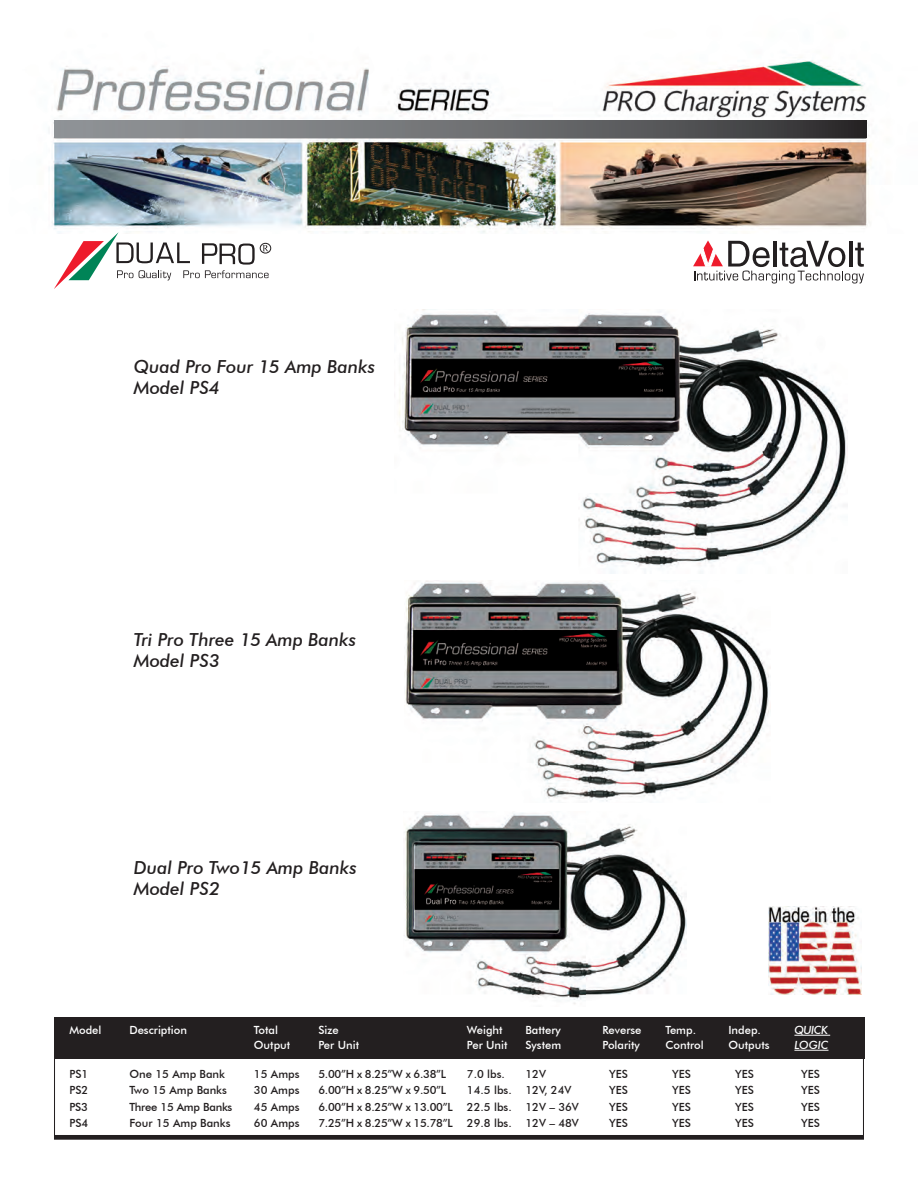
<style>
.page{position:relative;width:918px;height:1188px;background:#fff}
.page>*{position:absolute;margin:0;border:0;box-sizing:border-box;transform-origin:0 0}
.t1{font:italic 500 18px "Futura BT";color:#231f20}
.t2{font:500 11.25px "Futura BT";color:#231f20}
.t3{font:500 11.25px "Futura BT";color:#fff}
.t4{font:500 11.25px "Futura BT";letter-spacing:-.02em;color:#231f20}
.t5{font:italic 500 11.25px "Futura BT";letter-spacing:-.04em;color:#fff}
</style>
<div class="page">
<img style="left:404px;top:813px;width:283px;height:191px">
<img style="left:49px;top:60px;width:822px;height:174px">
<svg style="left:54px;top:121px;width:812px;height:17px;background:#6a6b6e"></svg>
<div style="left:53px;top:1054px;width:812px;height:84px;border:2px solid #231f20"></div>
<div style="left:54px;top:1017px;width:810px;height:42px;background:#231f20"></div>
<hr style="left:794px;top:1035px;width:36px;height:1px;background:#fff">
<hr style="left:794px;top:1050px;width:34px;height:1px;background:#fff">
<img style="left:768px;top:907px;width:93px;height:87px">
<img style="left:399px;top:309px;width:449px;height:265px">
<img style="left:405px;top:580px;width:364px;height:222px">
<div style="left:260px;top:243px;width:11px;height:10px;border:1px solid #231f20;border-radius:50%"></div>
<svg style="left:54px;top:232px;width:215px;height:57px"></svg>
<svg style="left:693px;top:240px;width:171px;height:44px"></svg>
<p class="t1" style="left:134px;top:355px;width:243px">Quad Pro Four 15 Amp Banks</p>
<p class="t1" style="left:134px;top:376px;width:88px">Model PS4</p>
<p class="t1" style="left:134px;top:628px;width:224px">Tri Pro Three 15 Amp Banks</p>
<p class="t1" style="left:134px;top:649px;width:88px">Model PS3</p>
<p class="t1" style="left:134px;top:857px;width:224px">Dual Pro Two15 Amp Banks</p>
<p class="t1" style="left:134px;top:878px;width:88px">Model PS2</p>
<p class="t3" style="left:69px;top:1023px;width:34px">Model</p>
<p class="t3" style="left:129px;top:1023px;width:59px">Description</p>
<p class="t3" style="left:254px;top:1023px;width:26px">Total</p>
<p class="t3" style="left:318px;top:1023px;width:22px">Size</p>
<p class="t3" style="left:467px;top:1023px;width:37px">Weight</p>
<p class="t3" style="left:525px;top:1023px;width:37px">Battery</p>
<p class="t3" style="left:254px;top:1038px;width:38px">Output</p>
<p class="t3" style="left:318px;top:1038px;width:42px">Per Unit</p>
<p class="t3" style="left:467px;top:1038px;width:42px">Per Unit</p>
<p class="t3" style="left:525px;top:1038px;width:37px">System</p>
<p class="t2" style="left:69px;top:1067px;width:20px">PS1</p>
<p class="t2" style="left:129px;top:1067px;width:97px">One 15 Amp Bank</p>
<p class="t2" style="left:254px;top:1067px;width:47px">15 Amps</p>
<p class="t2" style="left:318px;top:1067px;width:129px">5.00”H x 8.25”W x 6.38”L</p>
<p class="t2" style="left:467px;top:1067px;width:40px">7.0 lbs.</p>
<p class="t2" style="left:525px;top:1067px;width:22px">12V</p>
<p class="t2" style="left:69px;top:1083px;width:20px">PS2</p>
<p class="t2" style="left:129px;top:1083px;width:99px">Two 15 Amp Banks</p>
<p class="t2" style="left:254px;top:1083px;width:47px">30 Amps</p>
<p class="t2" style="left:318px;top:1083px;width:129px">6.00”H x 8.25”W x 9.50”L</p>
<p class="t2" style="left:467px;top:1083px;width:106px">14.5 lbs. 12V, 24V</p>
<p class="t2" style="left:69px;top:1100px;width:20px">PS3</p>
<p class="t4" style="left:129px;top:1100px;width:105px">Three 15 Amp Banks</p>
<p class="t2" style="left:254px;top:1100px;width:47px">45 Amps</p>
<p class="t2" style="left:318px;top:1100px;width:136px">6.00”H x 8.25”W x 13.00”L</p>
<p class="t2" style="left:467px;top:1100px;width:114px">22.5 lbs. 12V – 36V</p>
<p class="t2" style="left:69px;top:1116px;width:20px">PS4</p>
<p class="t2" style="left:129px;top:1116px;width:103px">Four 15 Amp Banks</p>
<p class="t2" style="left:254px;top:1116px;width:47px">60 Amps</p>
<p class="t2" style="left:318px;top:1116px;width:136px">7.25”H x 8.25”W x 15.78”L</p>
<p class="t2" style="left:467px;top:1116px;width:114px">29.8 lbs. 12V – 48V</p>
<p class="t3" style="left:602px;top:1023px;width:41px">Reverse</p>
<p class="t3" style="left:665px;top:1023px;width:32px">Temp.</p>
<p class="t3" style="left:728px;top:1023px;width:34px">Indep.</p>
<p class="t5" style="left:794px;top:1023px;width:35px">QUICK</p>
<p class="t3" style="left:602px;top:1038px;width:39px">Polarity</p>
<p class="t3" style="left:665px;top:1038px;width:40px">Control</p>
<p class="t3" style="left:728px;top:1038px;width:43px">Outputs</p>
<p class="t5" style="left:794px;top:1038px;width:36px">LOGIC</p>
<p class="t2" style="left:609px;top:1067px;width:20px">YES</p>
<p class="t2" style="left:672px;top:1067px;width:20px">YES</p>
<p class="t2" style="left:735px;top:1067px;width:20px">YES</p>
<p class="t2" style="left:801px;top:1067px;width:20px">YES</p>
<p class="t2" style="left:609px;top:1083px;width:20px">YES</p>
<p class="t2" style="left:672px;top:1083px;width:20px">YES</p>
<p class="t2" style="left:735px;top:1083px;width:20px">YES</p>
<p class="t2" style="left:801px;top:1083px;width:20px">YES</p>
<p class="t2" style="left:609px;top:1100px;width:20px">YES</p>
<p class="t2" style="left:672px;top:1100px;width:20px">YES</p>
<p class="t2" style="left:735px;top:1100px;width:20px">YES</p>
<p class="t2" style="left:801px;top:1100px;width:20px">YES</p>
<p class="t2" style="left:609px;top:1116px;width:20px">YES</p>
<p class="t2" style="left:672px;top:1116px;width:20px">YES</p>
<p class="t2" style="left:735px;top:1116px;width:20px">YES</p>
<p class="t2" style="left:801px;top:1116px;width:20px">YES</p>
</div>
